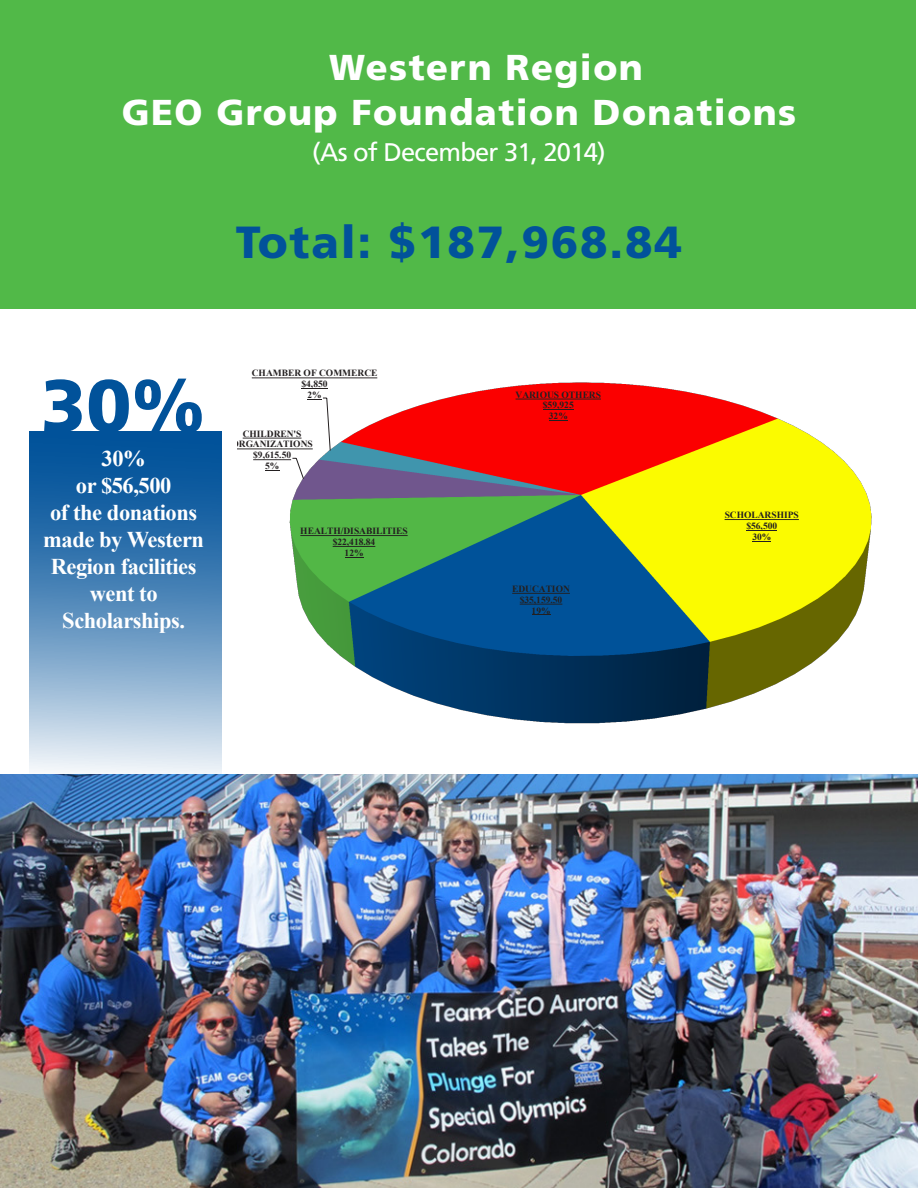
<style>
.page{position:relative;width:918px;height:1188px;background:#fff}
.page>*{position:absolute;margin:0;border:0;box-sizing:border-box;transform-origin:0 0}
.t1{font:900 73.8px "Frutiger LT Std";color:#01529a}
.t2{font:900 45px "Frutiger LT Std";letter-spacing:.04em;color:#01529a}
.t3{font:900 36px "Frutiger LT Std";letter-spacing:.04em;color:#fff}
.t4{font:25.5px "Frutiger LT Std";letter-spacing:-.03em;color:#fff}
.t5{font:700 22.5px/27px "Times New Roman";letter-spacing:-.02em;color:#fff;text-align:center}
.t6{font:700 9.45px/10.8px "Times New Roman";color:#231f20;text-align:center}
</style>
<div class="page">
<div style="left:0;top:0;width:916px;height:1188px;background:#51b948"></div>
<img style="left:0;top:774px;width:918px;height:414px">
<div style="left:0;top:309px;width:918px;height:465px;background:#fff"></div>
<svg style="left:29px;top:432px;width:193px;height:342px;background:#5f92bf"></svg>
<img style="left:282px;top:377px;width:590px;height:347px">
<svg style="left:725px;top:519px;width:74px;height:1px"></svg>
<hr style="left:746px;top:530px;width:31px;height:1px;background:#231f20">
<svg style="left:752px;top:541px;width:19px;height:1px"></svg>
<svg style="left:512px;top:593px;width:58px;height:1px"></svg>
<svg style="left:520px;top:604px;width:42px;height:1px"></svg>
<svg style="left:532px;top:614px;width:18px;height:1px"></svg>
<svg style="left:300px;top:535px;width:108px;height:1px"></svg>
<svg style="left:333px;top:546px;width:42px;height:1px"></svg>
<svg style="left:345px;top:557px;width:18px;height:1px"></svg>
<svg style="left:252px;top:377px;width:125px;height:1px"></svg>
<svg style="left:301px;top:388px;width:27px;height:1px"></svg>
<svg style="left:237px;top:397px;width:94px;height:83px"></svg>
<svg style="left:516px;top:399px;width:85px;height:1px"></svg>
<hr style="left:543px;top:409px;width:31px;height:1px;background:#231f20">
<svg style="left:549px;top:420px;width:19px;height:1px"></svg>
<p class="t3" style="left:329px;top:45px;width:315px">Western Region</p>
<p class="t3" style="left:122px;top:90px;width:676px">GEO Group Foundation Donations</p>
<p class="t4" style="left:312px;top:137px;width:295px">(As of December 31, 2014)</p>
<p class="t2" style="left:236px;top:215px;width:448px">Total: $187,968.84</p>
<p class="t1" style="left:41px;top:361px;width:166px">30%</p>
<p class="t5" style="left:102px;top:445px;width:46px">30%</p>
<p class="t5" style="left:76px;top:472px;width:97px">or $56,500</p>
<p class="t5" style="left:43px;top:499px;width:162px">of the donations made by Western</p>
<p class="t5" style="left:51px;top:553px;width:147px">Region facilities</p>
<p class="t5" style="left:90px;top:580px;width:69px">went to</p>
<p class="t5" style="left:62px;top:607px;width:124px">Scholarships.</p>
<p class="t6" style="left:252px;top:368px;width:127px">CHAMBER OF COMMERCE $4,850<br>2%</p>
<p class="t6" style="left:231px;top:428px;width:83px">CHILDREN'S<br>ORGANIZATIONS $9,615.50<br>5%</p>
<p class="t6" style="left:300px;top:525px;width:109px">HEALTH/DISABILITIES $22,418.84<br>12%</p>
<p class="t6" style="left:516px;top:389px;width:87px">VARIOUS OTHERS $59,925<br>32%</p>
<p class="t6" style="left:512px;top:583px;width:59px">EDUCATION $35,159.50<br>19%</p>
<p class="t6" style="left:725px;top:509px;width:76px">SCHOLARSHIPS $56,500<br>30%</p>
</div>
